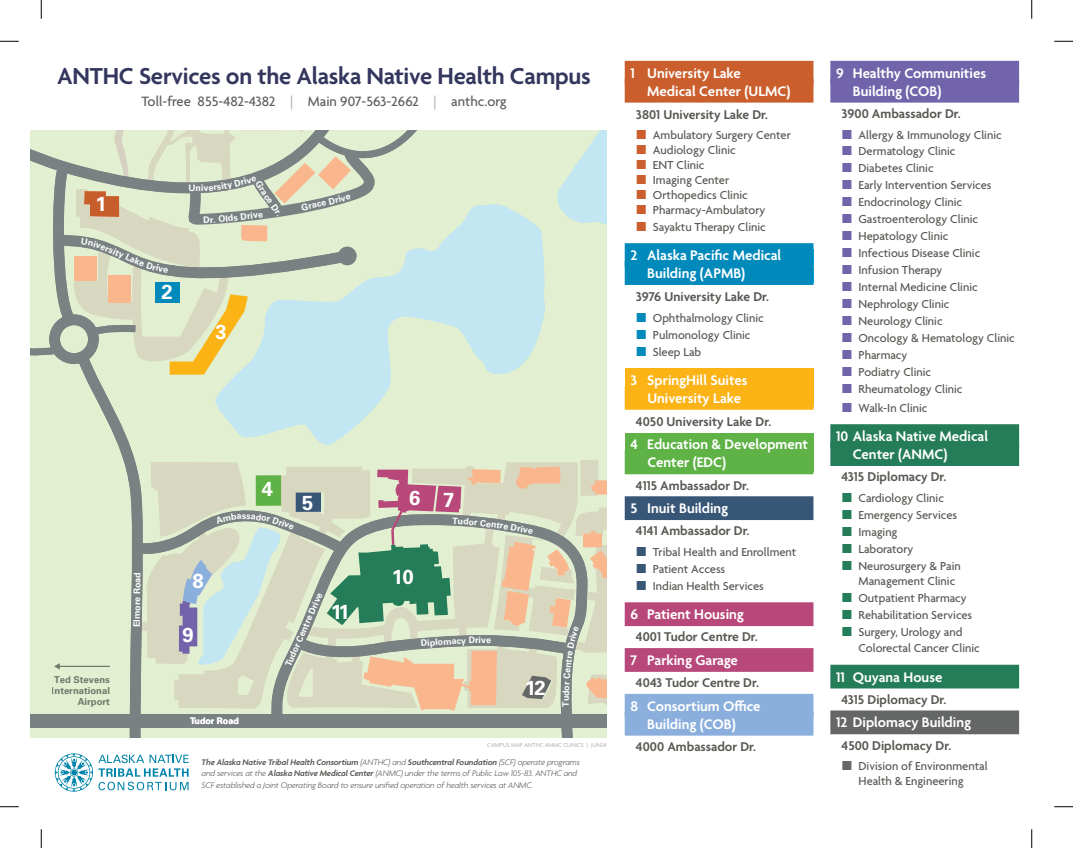
<style>
.page{position:relative;width:1073px;height:848px;background:#fff}
.page>*{position:absolute;margin:0;border:0;box-sizing:border-box;transform-origin:0 0}
.t1{font:600 25px "Agenda";letter-spacing:-.01em;color:#34375d}
.t2{font:700 20.25px "Univers LT Std";color:#fff}
.t3{font:600 15px/18px "Agenda";color:#fff}
.t4{font:500 14.62px "Agenda";color:#5f5f62}
.t5{font:600 13.75px "Agenda";color:#585854}
.t6{font:500 12.5px/17px "Agenda";color:#585854}
.t7{font:700 9.5px/10.6px "Univers LT Std";color:#7a8182;text-align:right}
.t8{font:700 9px "Univers LT Std";color:#fff}
.t9{font:italic 300 8.75px/11.2px "Agenda";letter-spacing:-.01em;color:#585854}
.t10{font:300 6.25px "Agenda";color:#a0a1a5}
.s1{color:#b6b7bb}
.s2{font-weight:600}
</style>
<div class="page">
<div style="left:624px;top:61px;width:189px;height:24px;background:#ca5f2d"></div>
<div style="left:624px;top:79px;width:189px;height:24px;background:#ca5f2d"></div>
<div style="left:624px;top:243px;width:189px;height:24px;background:#0089bb"></div>
<div style="left:624px;top:261px;width:189px;height:24px;background:#0089bb"></div>
<div style="left:624px;top:368px;width:189px;height:39px;background:#fbb316"></div>
<div style="left:624px;top:386px;width:189px;height:24px;background:#fbb316"></div>
<div style="left:624px;top:433px;width:189px;height:38px;background:#5eb246"></div>
<div style="left:624px;top:450px;width:189px;height:24px;background:#5eb246"></div>
<div style="left:624px;top:496px;width:189px;height:24px;background:#385676"></div>
<div style="left:624px;top:602px;width:189px;height:24px;background:#b74879"></div>
<div style="left:624px;top:648px;width:189px;height:23px;background:#b74879"></div>
<div style="left:624px;top:693px;width:189px;height:24px;background:#8bafdc"></div>
<div style="left:624px;top:711px;width:189px;height:24px;background:#8bafdc"></div>
<div style="left:830px;top:61px;width:189px;height:24px;background:#7164aa"></div>
<div style="left:830px;top:79px;width:189px;height:24px;background:#7164aa"></div>
<div style="left:830px;top:424px;width:189px;height:24px;background:#247d58"></div>
<div style="left:830px;top:442px;width:189px;height:24px;background:#247d58"></div>
<div style="left:830px;top:664px;width:189px;height:24px;background:#247d58"></div>
<div style="left:830px;top:710px;width:189px;height:24px;background:#656666"></div>
<svg style="left:55px;top:753px;width:134px;height:38px"></svg>
<svg style="left:0;top:40px;width:19px;height:2px"></svg>
<svg style="left:1054px;top:40px;width:18px;height:2px"></svg>
<svg style="left:0;top:806px;width:19px;height:1px"></svg>
<svg style="left:1054px;top:806px;width:18px;height:1px"></svg>
<svg style="left:40px;top:0;width:2px;height:19px"></svg>
<svg style="left:40px;top:829px;width:2px;height:19px"></svg>
<svg style="left:1031px;top:0;width:1px;height:19px"></svg>
<svg style="left:1031px;top:829px;width:1px;height:19px"></svg>
<svg style="left:30px;top:130px;width:576px;height:607px;background:#ccd7c2"></svg>
<h1 class="t1" style="left:57px;top:62px;width:535px">ANTHC Services on the Alaska Native Health Campus</h1>
<p class="t4" style="left:141px;top:93px;width:366px">Toll-free 855-482-4382 <span class="s1">|</span> Main 907-563-2662 <span class="s1">|</span> anthc.org</p>
<h2 class="t2" style="left:95px;top:192px;width:13px">1</h2>
<p class="t8" style="left:115px;top:246px;width:20px;rotate:24deg">ity L</p>
<h2 class="t2" style="left:161px;top:280px;width:13px">2</h2>
<h2 class="t2" style="left:215px;top:320px;width:13px">3</h2>
<p class="t7" style="left:52px;top:674px;width:60px">Ted Stevens<br>International<br>Airport</p>
<p class="t8" style="left:131px;top:627px;width:56px;rotate:-89deg">Elmore Road</p>
<p class="t8" style="left:242px;top:510px;width:6px">s</p>
<h2 class="t2" style="left:262px;top:477px;width:13px">4</h2>
<h2 class="t2" style="left:302px;top:490px;width:13px">5</h2>
<h2 class="t2" style="left:192px;top:569px;width:13px">8</h2>
<h2 class="t2" style="left:182px;top:622px;width:13px">9</h2>
<p class="t8" style="left:190px;top:715px;width:50px">Tudor Road</p>
<p class="t8" style="left:283px;top:663px;width:81px;rotate:-66deg">Tudor Centre Drive</p>
<h2 class="t2" style="left:331px;top:599px;width:21px">11</h2>
<h2 class="t2" style="left:409px;top:487px;width:47px">6 7</h2>
<h2 class="t2" style="left:392px;top:565px;width:23px">10</h2>
<p class="t8" style="left:475px;top:635px;width:12px">riv</p>
<h2 class="t2" style="left:525px;top:676px;width:22px">12</h2>
<p class="t8" style="left:560px;top:706px;width:7px;rotate:-90deg">T</p>
<p class="t10" style="left:487px;top:741px;width:121px">CAMPUS MAP ANTHC ANMC CLINICS | JUN24</p>
<p class="t9" style="left:201px;top:756px;width:380px"><span class="s2">The Alaska Native Tribal Health Consortium</span> (ANTHC) and <span class="s2">Southcentral Foundation</span> (SCF) operate programs and services at the <span class="s2">Alaska Native Medical Center</span> (ANMC) under the terms of Public Law 105-83. ANTHC and<br>SCF established a Joint Operating Board to ensure unified operation of health services at ANMC.</p>
<p class="t3" style="left:647px;top:65px;width:145px;text-indent:-17px">1 University Lake<br>Medical Center (ULMC)</p>
<p class="t5" style="left:636px;top:107px;width:133px">3801 University Lake Dr.</p>
<p class="t6" style="left:653px;top:128px;width:139px;line-height:15px">Ambulatory Surgery Center<br>Audiology Clinic<br>ENT Clinic<br>Imaging Center<br>Orthopedics Clinic<br>Pharmacy-Ambulatory</p>
<p class="t6" style="left:653px;top:219px;width:114px">Sayaktu Therapy Clinic</p>
<p class="t3" style="left:647px;top:247px;width:136px;text-indent:-17px">2 Alaska Pacific Medical<br>Building (APMB)</p>
<p class="t5" style="left:636px;top:289px;width:135px">3976 University Lake Dr.</p>
<p class="t6" style="left:653px;top:310px;width:112px">Ophthalmology Clinic<br>Pulmonology Clinic<br>Sleep Lab</p>
<p class="t3" style="left:647px;top:372px;width:102px;text-indent:-17px">3 SpringHill Suites<br>University Lake</p>
<p class="t5" style="left:636px;top:414px;width:137px">4050 University Lake Dr.</p>
<p class="t3" style="left:647px;top:436px;width:162px;text-indent:-17px">4 Education &amp; Development<br>Center (EDC)</p>
<p class="t5" style="left:636px;top:477px;width:114px">4115 Ambassador Dr.</p>
<p class="t3" style="left:630px;top:500px;width:99px">5 Inuit Building</p>
<p class="t5" style="left:636px;top:523px;width:115px">4141 Ambassador Dr.</p>
<p class="t6" style="left:653px;top:544px;width:145px">Tribal Health and Enrollment<br>Patient Access<br>Indian Health Services</p>
<p class="t3" style="left:630px;top:606px;width:115px">6 Patient Housing</p>
<p class="t5" style="left:636px;top:629px;width:123px">4001 Tudor Centre Dr.</p>
<p class="t3" style="left:630px;top:652px;width:109px">7 Parking Garage</p>
<p class="t5" style="left:636px;top:675px;width:124px">4043 Tudor Centre Dr.</p>
<p class="t3" style="left:630px;top:697px;width:132px;text-align:center">8 Consortium Office<br>Building (COB)</p>
<p class="t5" style="left:636px;top:739px;width:122px">4000 Ambassador Dr.</p>
<p class="t3" style="left:852px;top:65px;width:135px;text-indent:-17px">9 Healthy Communities<br>Building (COB)</p>
<p class="t5" style="left:841px;top:106px;width:121px">3900 Ambassador Dr.</p>
<p class="t6" style="left:858px;top:127px;width:158px">Allergy &amp; Immunology Clinic<br>Dermatology Clinic<br>Diabetes Clinic<br>Early Intervention Services<br>Endocrinology Clinic<br>Gastroenterology Clinic<br>Hepatology Clinic<br>Infectious Disease Clinic<br>Infusion Therapy<br>Internal Medicine Clinic<br>Nephrology Clinic<br>Neurology Clinic<br>Oncology &amp; Hematology Clinic<br>Pharmacy<br>Podiatry Clinic<br>Rheumatology Clinic</p>
<p class="t6" style="left:858px;top:400px;width:71px">Walk-In Clinic</p>
<p class="t3" style="left:852px;top:428px;width:137px;text-indent:-17px">10 Alaska Native Medical<br>Center (ANMC)</p>
<p class="t5" style="left:841px;top:469px;width:106px">4315 Diplomacy Dr.</p>
<p class="t6" style="left:858px;top:490px;width:104px">Cardiology Clinic<br>Emergency Services<br>Imaging<br>Laboratory<br>Neurosurgery &amp; Pain</p>
<p class="t6" style="left:858px;top:573px;width:123px">Management Clinic<br>Outpatient Pharmacy<br>Rehabilitation Services<br>Surgery, Urology and<br>Colorectal Cancer Clinic</p>
<p class="t3" style="left:836px;top:668px;width:108px">11 Quyana House</p>
<p class="t5" style="left:841px;top:692px;width:106px">4315 Diplomacy Dr.</p>
<p class="t3" style="left:836px;top:714px;width:137px">12 Diplomacy Building</p>
<p class="t5" style="left:841px;top:737px;width:111px">4500 Diplomacy Dr.</p>
<p class="t6" style="left:858px;top:759px;width:131px;line-height:15px">Division of Environmental<br>Health &amp; Engineering</p>
</div>
